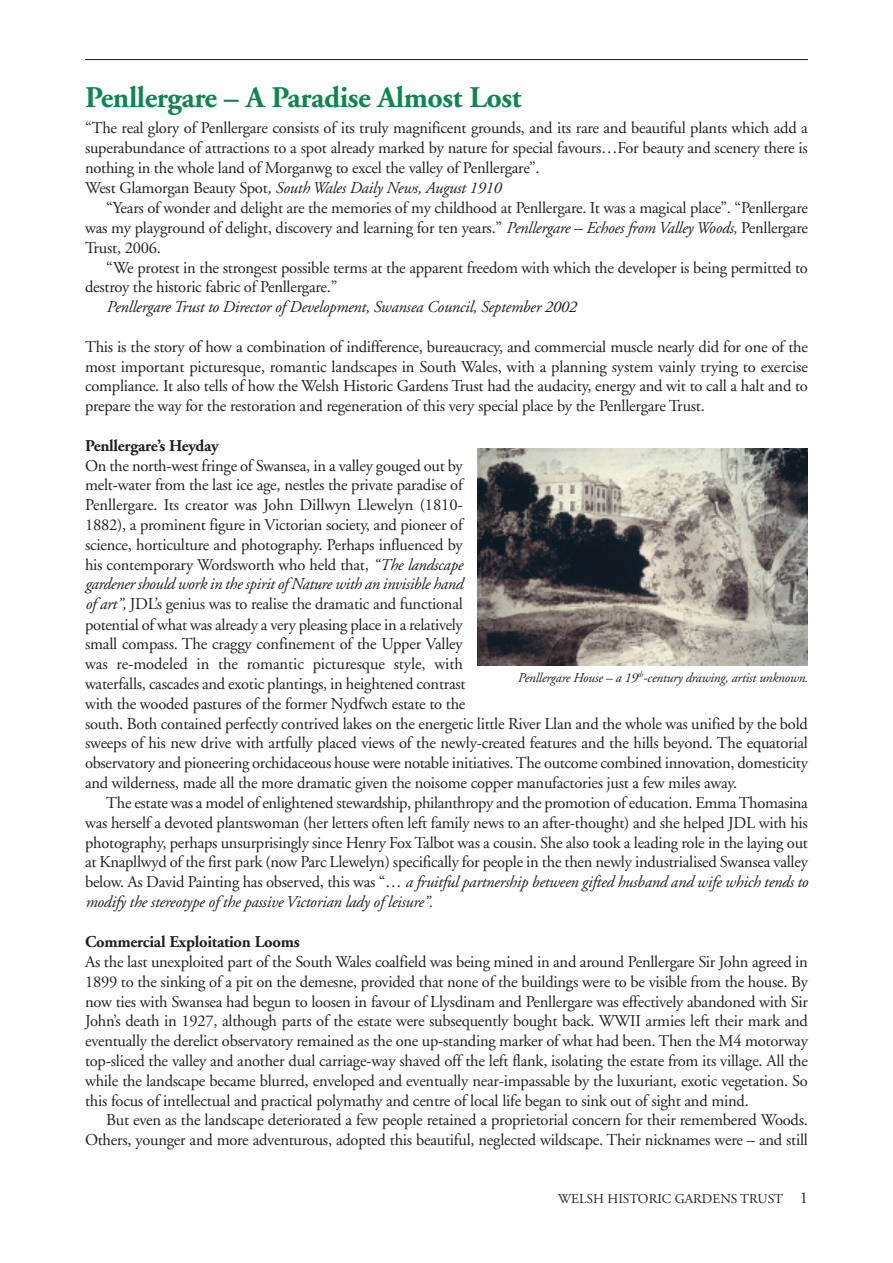
<style>
.page{position:relative;width:893px;height:1263px;background:#fff}
.page>*{position:absolute;margin:0;border:0;box-sizing:border-box;transform-origin:0 0}
.t1{font:700 30px "Adobe Garamond";letter-spacing:-.015em;color:#0d8750}
.t2{font:16.5px/19.8px "Adobe Garamond";letter-spacing:-.015em;color:#231f20;text-align:justify}
.t3{font:italic 16.5px "Adobe Garamond";letter-spacing:-.015em;color:#231f20}
.t4{font:700 16.5px "Adobe Garamond";letter-spacing:-.015em;color:#231f20}
.t5{font:italic 13.5px "Adobe Garamond";letter-spacing:-.015em;color:#231f20}
.t6{font:13.5px "Adobe Garamond";color:#231f20}
.s1{font-style:italic}
.s2{font-size:16.5px}
</style>
<div class="page">
<hr style="left:85px;top:59px;width:723px;height:1px;background:#231f20">
<img style="left:478px;top:448px;width:330px;height:217px">
<h1 class="t1" style="left:85px;top:79px;width:438px">Penllergare – A Paradise Almost Lost</h1>
<p class="t2" style="left:85px;top:117px;width:724px;text-align:left">“The real glory of Penllergare consists of its truly magnificent grounds, and its rare and beautiful plants which add a superabundance of attractions to a spot already marked by nature for special favours…For beauty and scenery there is nothing in the whole land of Morganwg to excel the valley of Penllergare”.<br>West Glamorgan Beauty Spot<span class="s1">, South Wales Daily News, August 1910</span></p>
<p class="t2" style="left:85px;top:197px;width:724px;text-indent:21px">“Years of wonder and delight are the memories of my childhood at Penllergare. It was a magical place”. “Penllergare was my playground of delight, discovery and learning for ten years.” <span class="s1">Penllergare – Echoes from Valley Woods,</span> Penllergare Trust, 2006.</p>
<p class="t2" style="left:85px;top:257px;width:724px;text-indent:21px">“We protest in the strongest possible terms at the apparent freedom with which the developer is being permitted to destroy the historic fabric of Penllergare.”</p>
<p class="t3" style="left:106px;top:296px;width:472px">Penllergare Trust to Director of Development, Swansea Council, September 2002</p>
<p class="t2" style="left:85px;top:336px;width:724px">This is the story of how a combination of indifference, bureaucracy, and commercial muscle nearly did for one of the most important picturesque, romantic landscapes in South Wales, with a planning system vainly trying to exercise compliance. It also tells of how the Welsh Historic Gardens Trust had the audacity, energy and wit to call a halt and to prepare the way for the restoration and regeneration of this very special place by the Penllergare Trust.</p>
<p class="t4" style="left:85px;top:435px;width:135px">Penllergare’s Heyday</p>
<p class="t2" style="left:85px;top:455px;width:724px;text-align:left">On the north-west fringe of Swansea, in a valley gouged out by<br>melt-water from the last ice age, nestles the private paradise of<br>Penllergare. Its creator was John Dillwyn Llewelyn (1810-<br>1882), a prominent figure in Victorian society, and pioneer of<br>science, horticulture and photography. Perhaps influenced by<br>his contemporary Wordsworth who held that, <span class="s1">“The landscape<br>gardener should work in the spirit of Nature with an invisible hand<br>of art”,</span> JDL’s genius was to realise the dramatic and functional<br>potential of what was already a very pleasing place in a relatively<br>small compass. The craggy confinement of the Upper Valley<br>was re-modeled in the romantic picturesque style, with<br>waterfalls, cascades and exotic plantings, in heightened contrast<br>with the wooded pastures of the former Nydfwch estate to the<br>south. Both contained perfectly contrived lakes on the energetic little River Llan and the whole was unified by the bold sweeps of his new drive with artfully placed views of the newly-created features and the hills beyond. The equatorial observatory and pioneering orchidaceous house were notable initiatives.The outcome combined innovation, domesticity and wilderness, made all the more dramatic given the noisome copper manufactories just a few miles away.</p>
<p class="t2" style="left:85px;top:792px;width:724px;text-indent:21px">The estate was a model of enlightened stewardship, philanthropy and the promotion of education. EmmaThomasina was herself a devoted plantswoman (her letters often left family news to an after-thought) and she helped JDL with his photography, perhaps unsurprisingly since Henry Fox Talbot was a cousin. She also took a leading role in the laying out at Knapllwyd of the first park (now Parc Llewelyn) specifically for people in the then newly industrialised Swansea valley below. As David Painting has observed, this was “… <span class="s1">a fruitful partnership between gifted husband and wife which tends to modify the stereotype of the passive Victorian lady of leisure”.</span></p>
<p class="t4" style="left:85px;top:932px;width:216px">Commercial Exploitation Looms</p>
<p class="t2" style="left:85px;top:951px;width:724px">As the last unexploited part of the South Wales coalfield was being mined in and around Penllergare Sir John agreed in 1899 to the sinking of a pit on the demesne, provided that none of the buildings were to be visible from the house. By now ties with Swansea had begun to loosen in favour of Llysdinam and Penllergare was effectively abandoned with Sir John’s death in 1927, although parts of the estate were subsequently bought back. WWII armies left their mark and eventually the derelict observatory remained as the one up-standing marker of what had been. Then the M4 motorway top-sliced the valley and another dual carriage-way shaved off the left flank, isolating the estate from its village. All the while the landscape became blurred, enveloped and eventually near-impassable by the luxuriant, exotic vegetation. So this focus of intellectual and practical polymathy and centre of local life began to sink out of sight and mind.</p>
<p class="t2" style="left:85px;top:1110px;width:724px;text-align:right">But even as the landscape deteriorated a few people retained a proprietorial concern for their remembered Woods.<br>Others, younger and more adventurous, adopted this beautiful, neglected wildscape. Their nicknames were – and still</p>
<p class="t5" style="left:517px;top:669px;width:292px">Penllergare House – a 19<sup>th</sup>-century drawing, artist unknown.</p>
<p class="t6" style="left:558px;top:1190px;width:251px">WELSH HISTORIC GARDENS TRUST <span class="s2">1</span></p>
</div>
